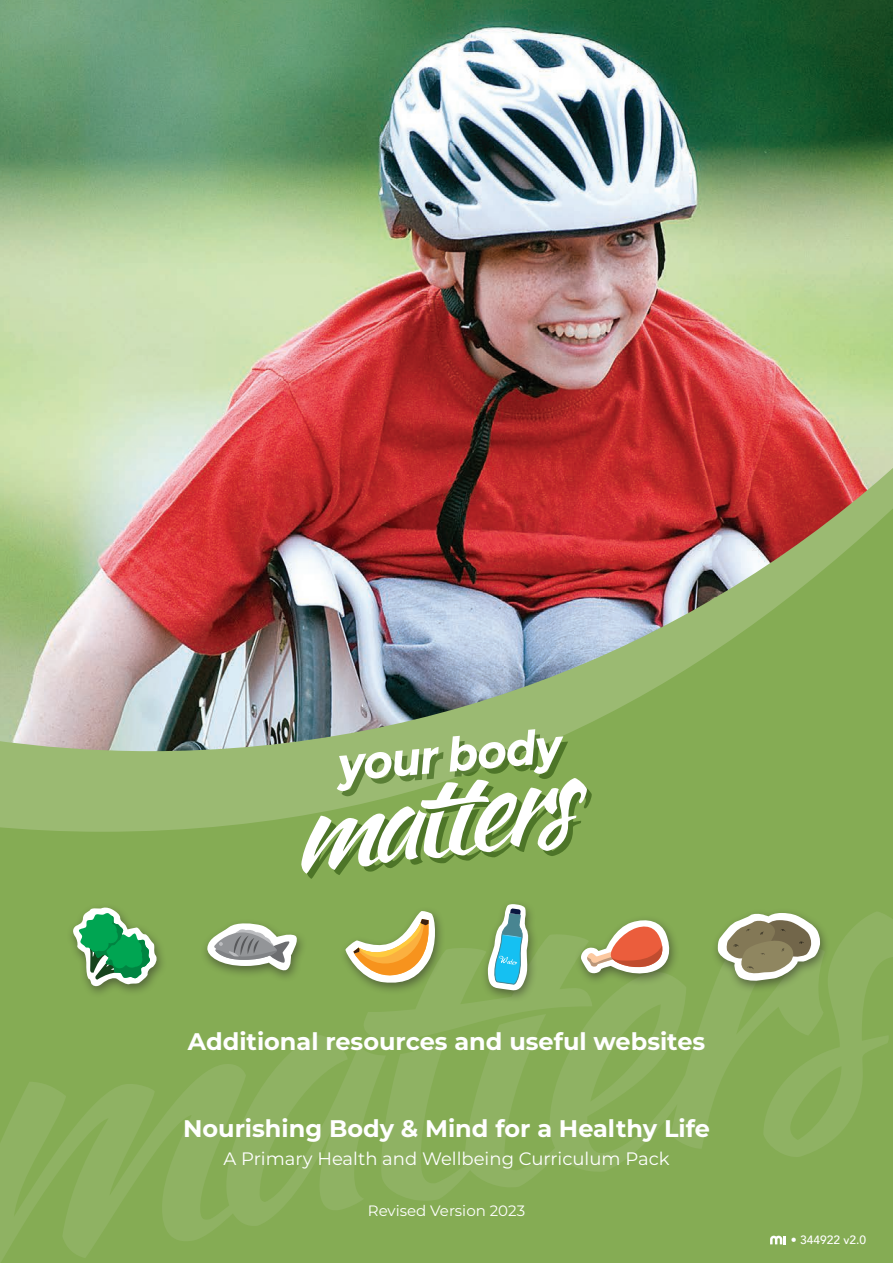
<style>
.page{position:relative;width:893px;height:1263px;background:#fff}
.page>*{position:absolute;margin:0;border:0;box-sizing:border-box;transform-origin:0 0}
.t1{font:700 24px "Montserrat";color:#fff}
.t2{font:18px "Montserrat";color:#fff}
.t3{font:15px "Montserrat";color:#fff}
.t4{font:500 12px "Avenir";color:#fff}
</style>
<div class="page">
<img style="left:0;top:0;width:893px;height:456px">
<svg style="left:0;top:456px;width:893px;height:40px;background:#c45952"></svg>
<img style="left:0;top:496px;width:893px;height:405px">
<svg style="left:0;top:901px;width:893px;height:362px;background:#88ad58"></svg>
<svg style="left:300px;top:727px;width:293px;height:152px"></svg>
<div style="left:710px;top:908px;width:120px;height:86px;background:#231f20;opacity:.5"></div>
<svg style="left:717px;top:913px;width:104px;height:68px"></svg>
<div style="left:339px;top:906px;width:107px;height:89px;background:#231f20;opacity:.5"></div>
<svg style="left:345px;top:910px;width:93px;height:75px"></svg>
<div style="left:200px;top:918px;width:108px;height:65px;background:#85ac54"></div>
<svg style="left:207px;top:923px;width:94px;height:50px"></svg>
<div style="left:574px;top:915px;width:106px;height:71px;background:#231f20;opacity:.5"></div>
<svg style="left:579px;top:917px;width:93px;height:60px"></svg>
<div style="left:66px;top:902px;width:101px;height:96px;background:#231f20;opacity:.5"></div>
<svg style="left:70px;top:907px;width:88px;height:81px"></svg>
<div style="left:481px;top:899px;width:58px;height:104px;background:#231f20;opacity:.5"></div>
<svg style="left:488px;top:904px;width:41px;height:87px"></svg>
<svg style="left:770px;top:1236px;width:16px;height:8px"></svg>
<p class="t1" style="left:188px;top:1026px;width:519px">Additional resources and useful websites</p>
<p class="t1" style="left:183px;top:1113px;width:528px">Nourishing Body &amp; Mind for a Healthy Life</p>
<p class="t2" style="left:224px;top:1147px;width:447px">A Primary Health and Wellbeing Curriculum Pack</p>
<p class="t3" style="left:368px;top:1200px;width:159px">Revised Version 2023</p>
<p class="t4" style="left:791px;top:1229px;width:77px">• 344922 v2.0</p>
</div>
